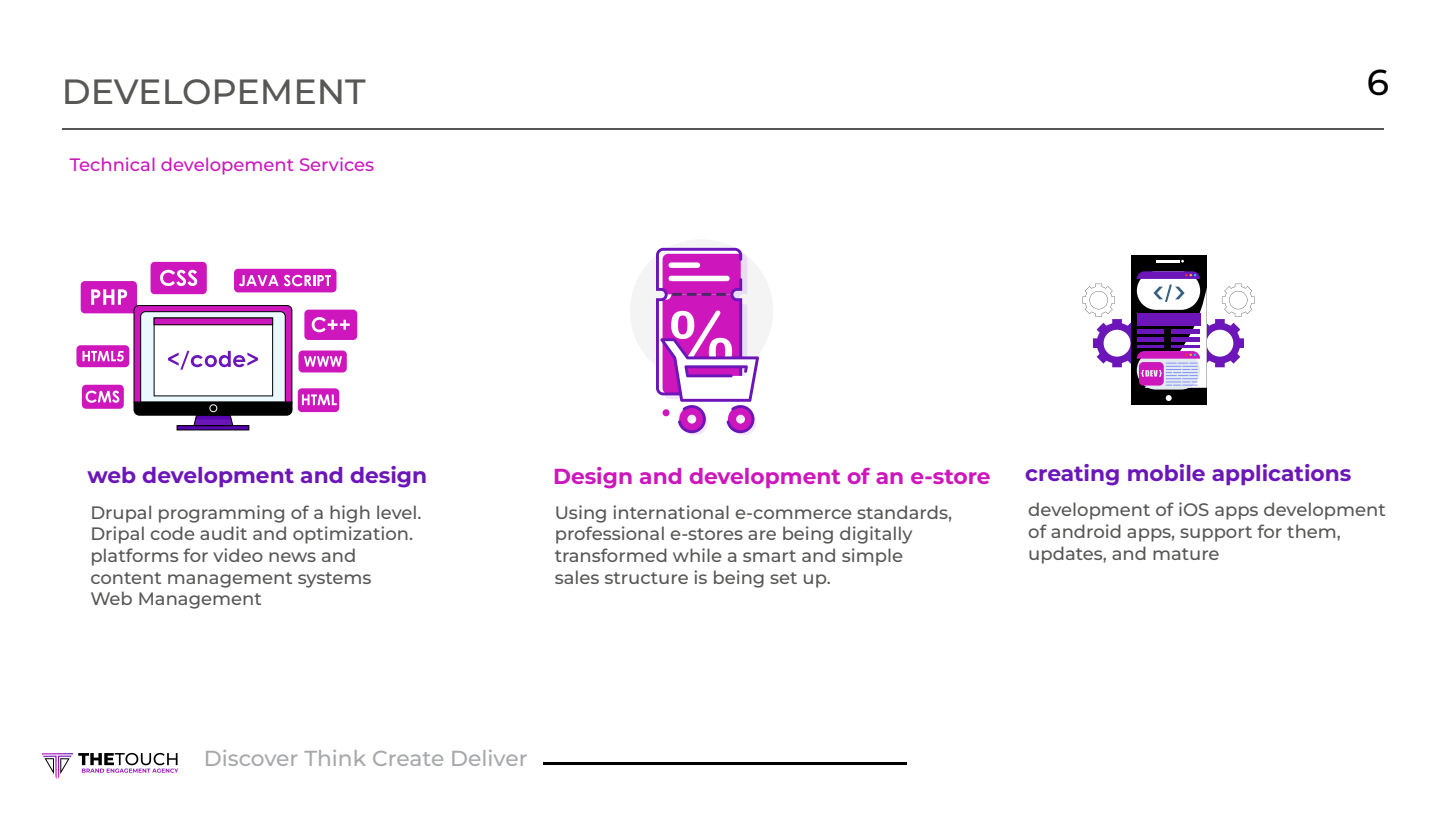
<style>
.page{position:relative;width:1455px;height:825px;background:#fff}
.page>*{position:absolute;margin:0;border:0;box-sizing:border-box;transform-origin:0 0}
.t1{font:500 36px "Montserrat";color:#000}
.t2{font:500 35.03px "Montserrat";color:#575756}
.t3{font:700 21.75px "Montserrat";color:#6c16b9}
.t4{font:700 21.75px "Montserrat";color:#cd17bd}
.t5{font:500 21.75px "Montserrat";color:#a6a8ab}
.t6{font:500 18px/21.6px "Montserrat";color:#575756}
.t7{font:500 18px "Montserrat";color:#cd17bd}
</style>
<div class="page">
<hr style="left:62px;top:128px;width:1322px;height:1px;background:#575756">
<svg style="left:42px;top:753px;width:136px;height:26px"></svg>
<hr style="left:543px;top:762px;width:364px;height:3px;background:#000">
<div style="left:81px;top:281px;width:56px;height:32px;background:#cd17bd;border-radius:4px"></div>
<svg style="left:91px;top:289px;width:36px;height:16px"></svg>
<svg style="left:134px;top:305px;width:159px;height:125px"></svg>
<div style="left:304px;top:310px;width:53px;height:30px;background:#cd17bd;border-radius:4px"></div>
<svg style="left:312px;top:317px;width:38px;height:15px"></svg>
<div style="left:76px;top:345px;width:53px;height:22px;background:#cd17bd;border-radius:4px"></div>
<svg style="left:83px;top:351px;width:41px;height:11px"></svg>
<div style="left:299px;top:351px;width:48px;height:22px;background:#cd17bd;border-radius:4px"></div>
<svg style="left:304px;top:356px;width:38px;height:11px"></svg>
<div style="left:151px;top:262px;width:56px;height:32px;background:#cd17bd;border-radius:4px"></div>
<svg style="left:160px;top:270px;width:37px;height:16px"></svg>
<div style="left:234px;top:269px;width:103px;height:23px;background:#cd17bd;border-radius:4px"></div>
<svg style="left:239px;top:275px;width:92px;height:11px"></svg>
<div style="left:82px;top:385px;width:42px;height:24px;background:#cd17bd;border-radius:4px"></div>
<svg style="left:86px;top:391px;width:33px;height:12px"></svg>
<div style="left:298px;top:388px;width:41px;height:24px;background:#cd17bd;border-radius:4px"></div>
<svg style="left:302px;top:394px;width:35px;height:11px"></svg>
<svg style="left:630px;top:240px;width:143px;height:195px"></svg>
<div style="left:669px;top:262px;width:31px;height:6px;background:#fff;border-radius:3px"></div>
<div style="left:669px;top:276px;width:61px;height:5px;background:#fff;border-radius:3px"></div>
<div style="left:663px;top:409px;width:7px;height:7px;background:#cd17bd;border-radius:50%"></div>
<div style="left:1131px;top:255px;width:76px;height:149px;background:#000"></div>
<svg style="left:1166px;top:395px;width:6px;height:6px"></svg>
<hr style="left:1156px;top:260px;width:24px;height:3px;background:#fff">
<div style="left:1137px;top:351px;width:63px;height:39px;background:#e0eaef;border-radius:19px"></div>
<svg style="left:1082px;top:271px;width:173px;height:117px"></svg>
<div style="left:1137px;top:313px;width:63px;height:12px;background:#6c16b9"></div>
<hr style="left:1172px;top:345px;width:28px;height:2px;background:#6c16b9">
<hr style="left:1137px;top:329px;width:27px;height:4px;background:#6c16b9">
<hr style="left:1172px;top:329px;width:28px;height:4px;background:#6c16b9">
<div style="left:1171px;top:337px;width:29px;height:5px;background:#6c16b9"></div>
<div style="left:1138px;top:337px;width:26px;height:5px;background:#6c16b9"></div>
<hr style="left:1137px;top:345px;width:27px;height:2px;background:#6c16b9">
<h2 class="t2" style="left:62px;top:68px;width:305px">DEVELOPEMENT</h2>
<p class="t7" style="left:70px;top:153px;width:306px">Technical developement Services</p>
<h1 class="t1" style="left:1367px;top:58px;width:24px">6</h1>
<p class="t3" style="left:87px;top:461px;width:341px">web development and design</p>
<p class="t6" style="left:90px;top:501px;width:333px">Drupal programming of a high level.<br>Dripal code audit and optimization. platforms for video news and content management systems<br>Web Management</p>
<p class="t4" style="left:553px;top:462px;width:439px">Design and development of an e-store</p>
<p class="t6" style="left:555px;top:501px;width:399px">Using international e-commerce standards, professional e-stores are being digitally transformed while a smart and simple sales structure is being set up.</p>
<p class="t3" style="left:1025px;top:459px;width:328px">creating mobile applications</p>
<p class="t6" style="left:1028px;top:499px;width:359px">development of iOS apps development of android apps, support for them, updates, and mature</p>
<p class="t5" style="left:204px;top:744px;width:325px">Discover Think Create Deliver</p>
</div>
